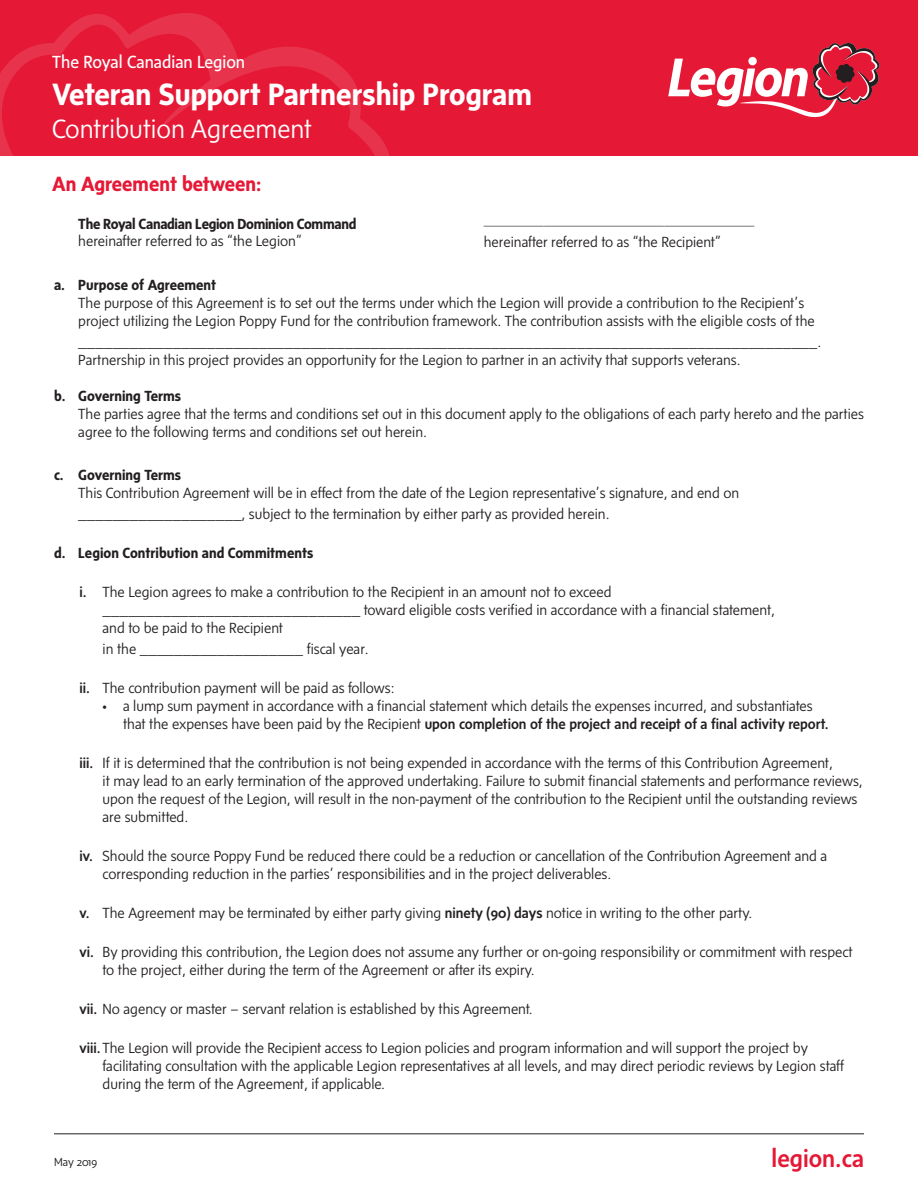
<style>
.page{position:relative;width:918px;height:1188px;background:#fff}
.page>*{position:absolute;margin:0;border:0;box-sizing:border-box;transform-origin:0 0}
.t1{font:700 31.5px "Sense";color:#fff}
.t2{font:300 27px "Sense";color:#fff}
.Basic_Left{font:500 25.5px "Sense";color:#e51836}
.Subhead{font:700 21px "Sense";color:#e51836}
.t3{font:18px "Sense";color:#fff}
.new_indents{font:300 15px/18px "Sense";color:#231f20}
.second_indent{font:300 15px/18px "Sense";color:#231f20}
.new_indent_indent{font:300 15px/18px "Sense";color:#231f20}
.simple_paragraph_wit{font:700 15px "Sense";color:#231f20}
.simple_paragraph_wit-2{font:700 15px "Sense";letter-spacing:-.02em;color:#231f20}
.simple_paragraph_wit-3{font:300 15px "Sense";color:#231f20}
.t4{font:300 12px "Sense";color:#231f20}
.t5{font:300 10.5px "Sense";color:#231f20}
.s1{font-weight:500}
</style>
<div class="page">
<div style="left:0;top:0;width:918px;height:156px;background:#e51836"></div>
<svg style="left:0;top:13px;width:389px;height:143px"></svg>
<svg style="left:668px;top:43px;width:212px;height:75px"></svg>
<hr style="left:54px;top:1134px;width:810px;height:1px;background:#231f20">
<p class="t3" style="left:52px;top:51px;width:195px">The Royal Canadian Legion</p>
<p class="t1" style="left:52px;top:76px;width:481px">Veteran Support Partnership Program</p>
<p class="t2" style="left:52px;top:113px;width:261px">Contribution Agreement</p>
<p class="Subhead" style="left:52px;top:171px;width:211px">An Agreement between:</p>
<p class="simple_paragraph_wit-2" style="left:78px;top:215px;width:280px">The Royal Canadian Legion Dominion Command</p>
<p class="simple_paragraph_wit-3" style="left:78px;top:232px;width:225px">hereinafter referred to as “the Legion”</p>
<p class="t5" style="left:484px;top:216px;width:272px">_____________________________________________</p>
<p class="new_indents" style="left:484px;top:233px;width:239px">hereinafter referred to as “the Recipient”</p>
<p class="simple_paragraph_wit" style="left:54px;top:277px;width:164px">a. Purpose of Agreement</p>
<p class="new_indents" style="left:78px;top:294px;width:738px">The purpose of this Agreement is to set out the terms under which the Legion will provide a contribution to the Recipient’s project utilizing the Legion Poppy Fund for the contribution framework. The contribution assists with the eligible costs of the</p>
<p class="new_indents" style="left:78px;top:333px;width:745px">______________________________________________________________________________________.<br>Partnership in this project provides an opportunity for the Legion to partner in an activity that supports veterans.</p>
<p class="simple_paragraph_wit" style="left:54px;top:388px;width:129px">b. Governing Terms</p>
<p class="new_indents" style="left:78px;top:405px;width:787px">The parties agree that the terms and conditions set out in this document apply to the obligations of each party hereto and the parties agree to the following terms and conditions set out herein.</p>
<p class="simple_paragraph_wit" style="left:54px;top:466px;width:129px">c. Governing Terms</p>
<p class="new_indents" style="left:78px;top:482px;width:662px;line-height:21px">This Contribution Agreement will be in effect from the date of the Legion representative’s signature, and end on ___________________, subject to the termination by either party as provided herein.</p>
<p class="simple_paragraph_wit" style="left:54px;top:544px;width:261px">d. Legion Contribution and Commitments</p>
<p class="second_indent" style="left:103px;top:582px;width:674px;text-indent:-23px"><span class="s1">i.</span> The Legion agrees to make a contribution to the Recipient in an amount not to exceed ______________________________ toward eligible costs verified in accordance with a financial statement, and to be paid to the Recipient</p>
<p class="second_indent" style="left:103px;top:639px;width:268px">in the ___________________ fiscal year.</p>
<p class="new_indents" style="left:79px;top:678px;width:317px"><span class="s1">ii.</span> The contribution payment will be paid as follows:</p>
<p class="new_indent_indent" style="left:123px;top:696px;width:707px;text-indent:-20px">• a lump sum payment in accordance with a financial statement which details the expenses incurred, and substantiates that the expenses have been paid by the Recipient <span class="s1">upon completion of the project and receipt of a final activity report.</span></p>
<p class="new_indents" style="left:103px;top:753px;width:762px;text-indent:-23px"><span class="s1">iii.</span> If it is determined that the contribution is not being expended in accordance with the terms of this Contribution Agreement,<br>it may lead to an early termination of the approved undertaking. Failure to submit financial statements and performance reviews, upon the request of the Legion, will result in the non-payment of the contribution to the Recipient until the outstanding reviews are submitted.</p>
<p class="new_indents" style="left:103px;top:846px;width:726px;text-indent:-23px"><span class="s1">iv.</span> Should the source Poppy Fund be reduced there could be a reduction or cancellation of the Contribution Agreement and a corresponding reduction in the parties’ responsibilities and in the project deliverables.</p>
<p class="new_indents" style="left:80px;top:903px;width:674px"><span class="s1">v.</span> The Agreement may be terminated by either party giving <span class="s1">ninety (90) days</span> notice in writing to the other party.</p>
<p class="new_indents" style="left:103px;top:942px;width:752px;text-indent:-23px"><span class="s1">vi.</span> By providing this contribution, the Legion does not assume any further or on-going responsibility or commitment with respect to the project, either during the term of the Agreement or after its expiry.</p>
<p class="new_indents" style="left:79px;top:999px;width:455px"><span class="s1">vii.</span> No agency or master – servant relation is established by this Agreement.</p>
<p class="new_indents" style="left:103px;top:1038px;width:743px;text-indent:-23px"><span class="s1">viii.</span> The Legion will provide the Recipient access to Legion policies and program information and will support the project by facilitating consultation with the applicable Legion representatives at all levels, and may direct periodic reviews by Legion staff during the term of the Agreement, if applicable.</p>
<p class="t4" style="left:54px;top:1155px;width:45px">May 2019</p>
<p class="Basic_Left" style="left:772px;top:1144px;width:94px">legion.ca</p>
</div>
